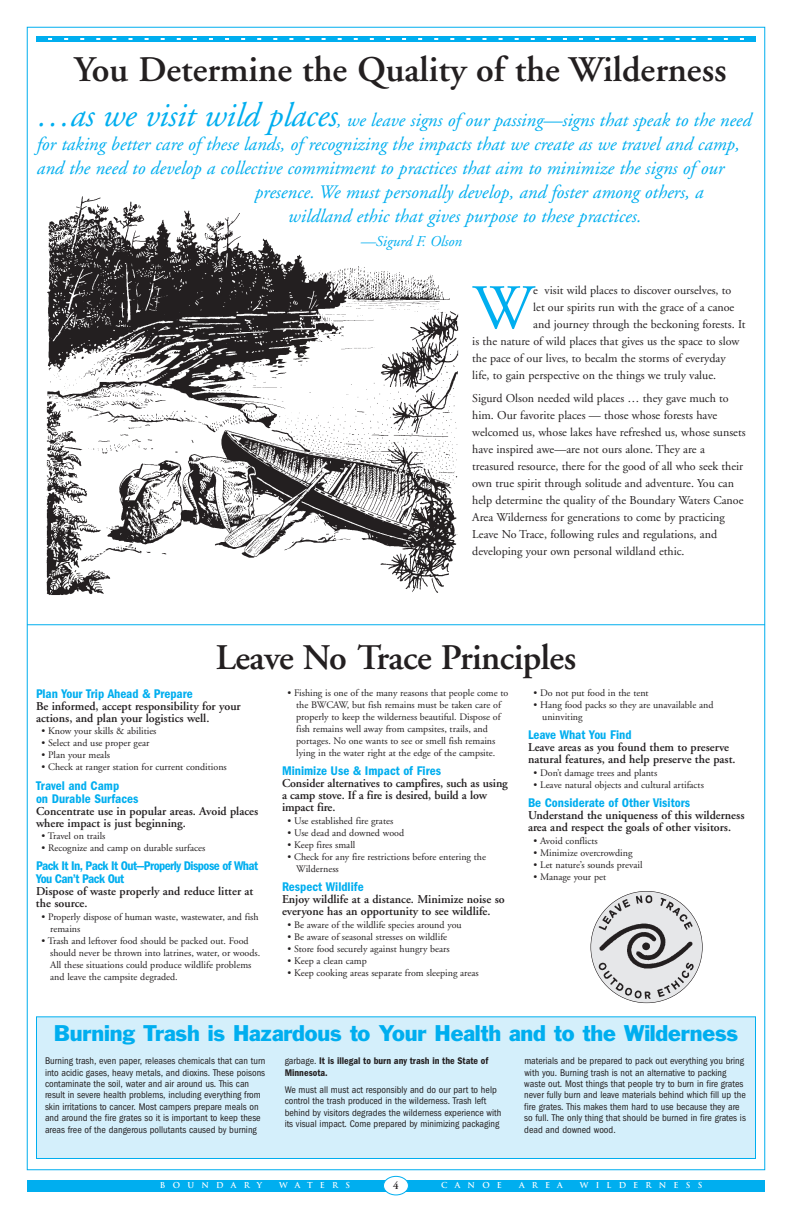
<style>
.page{position:relative;width:792px;height:1224px;background:#fff}
.page>*{position:absolute;margin:0;border:0;box-sizing:border-box;transform-origin:0 0}
.t1{font:63.2px "Adobe Garamond";color:#00aeef}
.t2{font:600 36px "Adobe Garamond";color:#231f20}
.t3{font:21px "Franklin Gothic";letter-spacing:-.01em;color:#00aeef}
.t4{font:italic 19px "Adobe Garamond";color:#00aeef}
.t5{font:italic 15px "Adobe Garamond";color:#00aeef}
.t6{font:600 condensed 13px/13px "Franklin Gothic";color:#00aeef}
.t7{font:600 condensed 13px/13px "Franklin Gothic";letter-spacing:-.04em;color:#00aeef}
.t8{font:12px/17px "Adobe Garamond";color:#231f20}
.t9{font:600 12px/12px "Adobe Garamond";color:#231f20}
.t10{font:600 11px "Adobe Garamond";color:#231f20}
.t11{font:10px/12px "Adobe Garamond";color:#231f20}
.t12{font:condensed 10px/11.4px "Franklin Gothic";color:#231f20}
.t13{font:600 condensed 10px/11.4px "Franklin Gothic";color:#231f20}
.t14{font:700 8px "Trajan";letter-spacing:.9em;color:#fff}
.s1{font-size:34px}
.s2{font-weight:400}
</style>
<div class="page">
<div style="left:36px;top:1017px;width:720px;height:141px;background:#d4effb"></div>
<div style="left:36px;top:1016px;width:720px;height:143px;border:1px solid #00aeef"></div>
<div style="left:27px;top:1180px;width:738px;height:11px;background:#00aeef"></div>
<svg style="left:383px;top:1176px;width:26px;height:19px"></svg>
<hr style="left:27px;top:625px;width:738px;height:1px;background:#00aeef">
<svg style="left:48px;top:38px;width:696px;height:2px"></svg>
<hr style="left:36px;top:37px;width:12px;height:4px;background:#00aeef">
<hr style="left:744px;top:37px;width:12px;height:4px;background:#00aeef">
<hr style="left:36px;top:36px;width:720px;height:2px;background:#00aeef">
<hr style="left:36px;top:40px;width:720px;height:2px;background:#00aeef">
<img style="left:593px;top:892px;width:104px;height:109px">
<img style="left:46px;top:196px;width:413px;height:399px">
<h2 class="t2" style="left:74px;top:55px;width:654px">You Determine the Quality of the Wilderness</h2>
<h3 class="t4" style="left:37px;top:112px;width:716px"><span class="s1">…as we visit wild places</span>, we leave signs of our passing—signs that speak to the need</h3>
<h3 class="t4" style="left:37px;top:136px;width:704px">for taking better care of these lands, of recognizing the impacts that we create as we travel and camp,</h3>
<h3 class="t4" style="left:37px;top:160px;width:689px">and the need to develop a collective commitment to practices that aim to minimize the signs of our</h3>
<h3 class="t4" style="left:255px;top:184px;width:450px">presence. We must personally develop, and foster among others, a</h3>
<h3 class="t4" style="left:288px;top:208px;width:355px">wildland ethic that gives purpose to these practices.</h3>
<h3 class="t5" style="left:361px;top:235px;width:103px">—Sigurd F. Olson</h3>
<h1 class="t1" style="left:473px;top:283px;width:62px">W</h1>
<p class="t8" style="left:533px;top:283px;width:200px">e visit wild places to discover ourselves, to</p>
<p class="t8" style="left:533px;top:300px;width:203px">let our spirits run with the grace of a canoe</p>
<p class="t8" style="left:533px;top:317px;width:214px">and journey through the beckoning forests. It</p>
<p class="t8" style="left:472px;top:334px;width:269px">is the nature of wild places that gives us the space to slow</p>
<p class="t8" style="left:472px;top:351px;width:255px">the pace of our lives, to becalm the storms of everyday</p>
<p class="t8" style="left:472px;top:368px;width:245px">life, to gain perspective on the things we truly value.</p>
<p class="t8" style="left:472px;top:391px;width:275px">Sigurd Olson needed wild places … they gave much to him. Our favorite places — those whose forests have welcomed us, whose lakes have refreshed us, whose sunsets have inspired awe—are not ours alone. They are a treasured resource, there for the good of all who seek their own true spirit through solitude and adventure. You can help determine the quality of the Boundary Waters Canoe Area Wilderness for generations to come by practicing Leave No Trace, following rules and regulations, and developing your own personal wildland ethic.</p>
<h2 class="t2" style="left:216px;top:643px;width:362px">Leave No Trace Principles</h2>
<h3 class="t6" style="left:36px;top:687px;width:158px">Plan Your Trip Ahead &amp; Prepare</h3>
<p class="t9" style="left:36px;top:701px;width:206px">Be informed, accept responsibility for your actions, and plan your logistics well.</p>
<p class="t11" style="left:42px;top:726px;width:117px">• Know your skills &amp; abilities</p>
<p class="t11" style="left:42px;top:738px;width:109px">• Select and use proper gear</p>
<p class="t11" style="left:42px;top:750px;width:70px">• Plan your meals</p>
<p class="t11" style="left:42px;top:762px;width:187px">• Check at ranger station for current conditions</p>
<h3 class="t6" style="left:36px;top:779px;width:104px">Travel and Camp<br>on Durable Surfaces</h3>
<p class="t9" style="left:36px;top:806px;width:224px">Concentrate use in popular areas. Avoid places where impact is just beginning.</p>
<p class="t11" style="left:42px;top:831px;width:65px">• Travel on trails</p>
<p class="t11" style="left:42px;top:843px;width:165px">• Recognize and camp on durable surfaces</p>
<h3 class="t7" style="left:36px;top:859px;width:224px">Pack It In, Pack It Out—Properly Dispose of What<br>You Can’t Pack Out</h3>
<p class="t9" style="left:36px;top:887px;width:219px">Dispose of waste properly and reduce litter at the source.</p>
<p class="t11" style="left:50px;top:912px;width:210px;text-indent:-9px">• Properly dispose of human waste, wastewater, and fish remains</p>
<p class="t11" style="left:50px;top:936px;width:212px;text-indent:-9px">• Trash and leftover food should be packed out. Food should never be thrown into latrines, water, or woods.<br>All these situations could produce wildlife problems and leave the campsite degraded.</p>
<p class="t11" style="left:296px;top:688px;width:214px;text-indent:-9px">• Fishing is one of the many reasons that people come to the BWCAW, but fish remains must be taken care of properly to keep the wilderness beautiful. Dispose of fish remains well away from campsites, trails, and portages. No one wants to see or smell fish remains lying in the water right at the edge of the campsite.</p>
<h3 class="t6" style="left:282px;top:764px;width:161px">Minimize Use &amp; Impact of Fires</h3>
<p class="t9" style="left:282px;top:779px;width:227px">Consider alternatives to campfires, such as using a camp stove. If a fire is desired, build a low impact fire.</p>
<p class="t11" style="left:288px;top:816px;width:107px">• Use established fire grates</p>
<p class="t11" style="left:288px;top:828px;width:118px">• Use dead and downed wood</p>
<p class="t11" style="left:288px;top:840px;width:69px">• Keep fires small</p>
<p class="t11" style="left:296px;top:852px;width:191px;text-indent:-9px">• Check for any fire restrictions before entering the<br>Wilderness</p>
<h3 class="t6" style="left:282px;top:880px;width:83px">Respect Wildlife</h3>
<p class="t9" style="left:282px;top:895px;width:224px">Enjoy wildlife at a distance. Minimize noise so everyone has an opportunity to see wildlife.</p>
<p class="t11" style="left:288px;top:920px;width:176px">• Be aware of the wildlife species around you</p>
<p class="t11" style="left:288px;top:932px;width:161px">• Be aware of seasonal stresses on wildlife</p>
<p class="t11" style="left:288px;top:944px;width:164px">• Store food securely against hungry bears</p>
<p class="t11" style="left:288px;top:956px;width:81px">• Keep a clean camp</p>
<p class="t11" style="left:288px;top:968px;width:193px">• Keep cooking areas separate from sleeping areas</p>
<p class="t11" style="left:534px;top:688px;width:117px">• Do not put food in the tent</p>
<p class="t11" style="left:542px;top:700px;width:173px;text-indent:-9px">• Hang food packs so they are unavailable and uninviting</p>
<h3 class="t6" style="left:528px;top:728px;width:105px">Leave What You Find</h3>
<p class="t9" style="left:528px;top:743px;width:209px">Leave areas as you found them to preserve natural features, and help preserve the past.</p>
<p class="t11" style="left:534px;top:768px;width:125px">• Don’t damage trees and plants</p>
<p class="t11" style="left:534px;top:780px;width:172px">• Leave natural objects and cultural artifacts</p>
<h3 class="t6" style="left:528px;top:796px;width:164px">Be Considerate of Other Visitors</h3>
<p class="t9" style="left:528px;top:811px;width:218px">Understand the uniqueness of this wilderness area and respect the goals of other visitors.</p>
<p class="t11" style="left:534px;top:836px;width:66px">• Avoid conflicts</p>
<p class="t11" style="left:534px;top:848px;width:100px">• Minimize overcrowding</p>
<p class="t11" style="left:534px;top:860px;width:110px">• Let nature’s sounds prevail</p>
<p class="t11" style="left:534px;top:872px;width:74px">• Manage your pet</p>
<h3 class="t3" style="left:54px;top:1026px;width:686px">Burning Trash is Hazardous to Your Health and to the Wilderness</h3>
<p class="t12" style="left:45px;top:1055px;width:222px">Burning trash, even paper, releases chemicals that can turn into acidic gases, heavy metals, and dioxins. These poisons contaminate the soil, water and air around us. This can result in severe health problems, including everything from skin irritations to cancer. Most campers prepare meals on and around the fire grates so it is important to keep these areas free of the dangerous pollutants caused by burning</p>
<p class="t13" style="left:285px;top:1055px;width:205px"><span class="s2">garbage.</span> It is illegal to burn any trash in the State of<br>Minnesota.</p>
<p class="t12" style="left:285px;top:1084px;width:218px">We must all must act responsibly and do our part to help control the trash produced in the wilderness. Trash left behind by visitors degrades the wilderness experience with its visual impact. Come prepared by minimizing packaging</p>
<p class="t12" style="left:524px;top:1055px;width:223px">materials and be prepared to pack out everything you bring with you. Burning trash is not an alternative to packing waste out. Most things that people try to burn in fire grates never fully burn and leave materials behind which fill up the fire grates. This makes them hard to use because they are so full. The only thing that should be burned in fire grates is dead and downed wood.</p>
<p class="t10" style="left:393px;top:1181px;width:7px">4</p>
<p class="t14" style="left:160px;top:1181px;width:104px">BOUNDARY</p>
<p class="t14" style="left:279px;top:1181px;width:72px">WATERS</p>
<p class="t14" style="left:441px;top:1181px;width:62px">CANOE</p>
<p class="t14" style="left:519px;top:1181px;width:45px">AREA</p>
<p class="t14" style="left:580px;top:1181px;width:124px">WILDERNESS</p>
</div>
